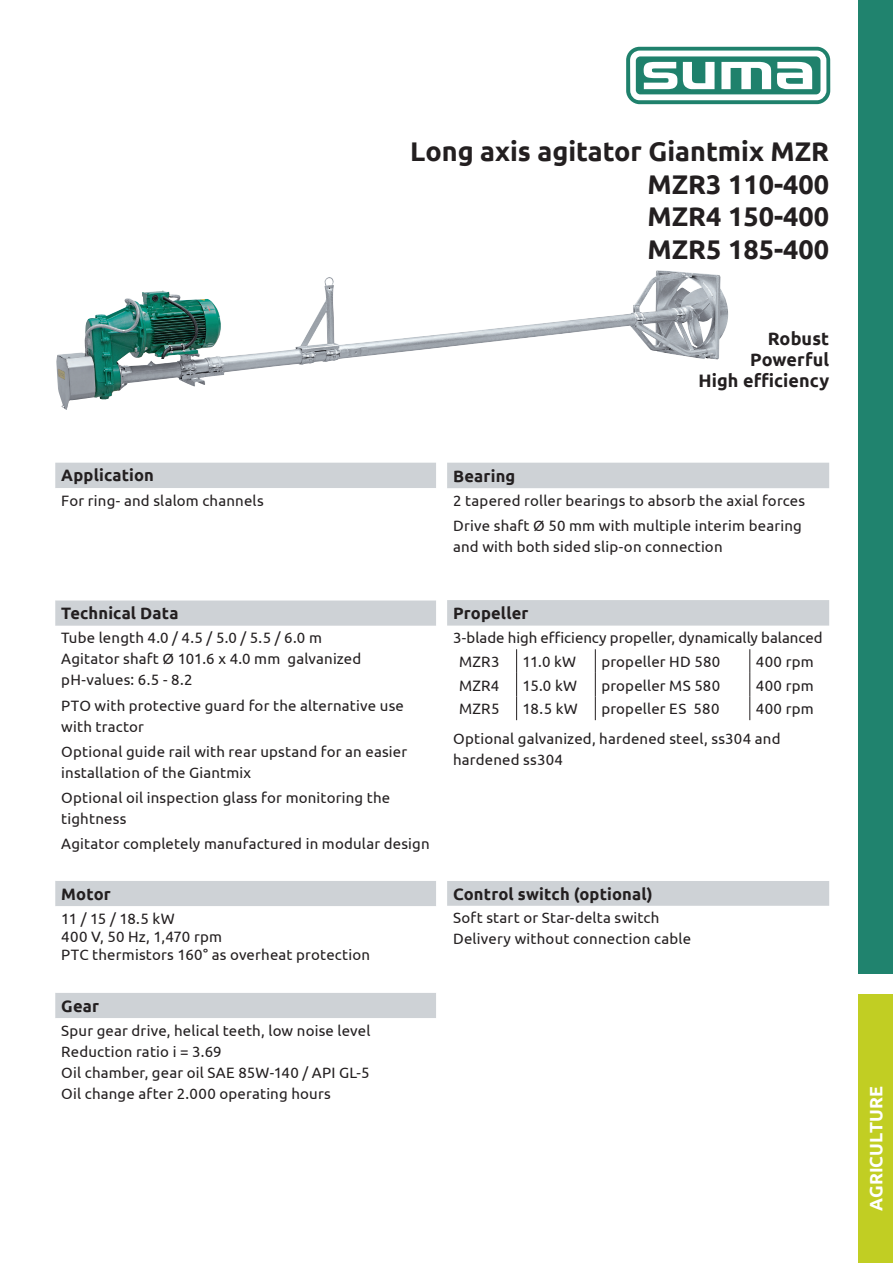
<style>
.page{position:relative;width:893px;height:1263px;background:#fff}
.page>*{position:absolute;margin:0;border:0;box-sizing:border-box;transform-origin:0 0}
.t1{font:700 27px/32.4px "Ubuntu";color:#231f20;text-align:justify}
.t2{font:700 18px/21px "Ubuntu";letter-spacing:.005em;color:#231f20;text-align:right}
.t3{font:700 18px "Ubuntu";color:#fff}
.t4{font:700 16.5px "Ubuntu";letter-spacing:.01em;color:#231f20}
.t5{font:15px/21px "Ubuntu";letter-spacing:.01em;color:#231f20}
</style>
<div class="page">
<div style="left:858px;top:994px;width:35px;height:269px;background:#c1ce23"></div>
<div style="left:858px;top:0;width:35px;height:973px;background:#20836e"></div>
<svg style="left:626px;top:47px;width:204px;height:57px;background:#308a77"></svg>
<div style="left:630px;top:51px;width:196px;height:49px;background:#fff;border-radius:10px"></div>
<div style="left:636px;top:56px;width:184px;height:38px;background:#1f816c;border-radius:4px"></div>
<svg style="left:721px;top:62px;width:50px;height:27px"></svg>
<svg style="left:643px;top:62px;width:71px;height:27px"></svg>
<svg style="left:777px;top:62px;width:35px;height:27px"></svg>
<div style="left:55px;top:463px;width:381px;height:25px;background:#ced2d6"></div>
<svg style="left:55px;top:600px;width:381px;height:418px"></svg>
<svg style="left:447px;top:463px;width:382px;height:443px"></svg>
<svg style="left:516px;top:649px;width:1px;height:71px"></svg>
<svg style="left:595px;top:649px;width:1px;height:71px"></svg>
<svg style="left:750px;top:649px;width:1px;height:71px"></svg>
<img style="left:56px;top:276px;width:600px;height:130px">
<h1 class="t1" style="left:647px;top:135px;width:183px;text-indent:-237px">Long axis agitator Giantmix MZR MZR3 110-400<br>MZR4 150-400<br>MZR5 185-400</h1>
<p class="t2" style="left:699px;top:327px;width:132px">Robust<br>Powerful<br>High efficiency</p>
<p class="t4" style="left:61px;top:466px;width:94px">Application</p>
<p class="t5" style="left:61px;top:489px;width:204px">For ring- and slalom channels</p>
<p class="t4" style="left:61px;top:603px;width:119px">Technical Data</p>
<p class="t5" style="left:61px;top:627px;width:302px">Tube length 4.0 / 4.5 / 5.0 / 5.5 / 6.0 m<br>Agitator shaft Ø 101.6 x 4.0 mm galvanized pH-values: 6.5 - 8.2</p>
<p class="t5" style="left:61px;top:694px;width:344px">PTO with protective guard for the alternative use with tractor</p>
<p class="t5" style="left:61px;top:741px;width:347px">Optional guide rail with rear upstand for an easier installation of the Giantmix</p>
<p class="t5" style="left:61px;top:787px;width:331px">Optional oil inspection glass for monitoring the tightness</p>
<p class="t5" style="left:61px;top:833px;width:370px">Agitator completely manufactured in modular design</p>
<p class="t4" style="left:61px;top:884px;width:51px">Motor</p>
<p class="t5" style="left:61px;top:909px;width:310px;line-height:18px">11 / 15 / 18.5 kW<br>400 V, 50 Hz, 1,470 rpm<br>PTC thermistors 160° as overheat protection</p>
<p class="t4" style="left:61px;top:996px;width:39px">Gear</p>
<p class="t5" style="left:61px;top:1019px;width:311px">Spur gear drive, helical teeth, low noise level Reduction ratio i = 3.69<br>Oil chamber, gear oil SAE 85W-140 / API GL-5<br>Oil change after 2.000 operating hours</p>
<p class="t4" style="left:453px;top:466px;width:64px">Bearing</p>
<p class="t5" style="left:453px;top:487px;width:354px;line-height:25.2px">2 tapered roller bearings to absorb the axial forces<br>Drive shaft Ø 50 mm with multiple interim bearing</p>
<p class="t5" style="left:453px;top:536px;width:271px">and with both sided slip-on connection</p>
<p class="t4" style="left:453px;top:603px;width:77px">Propeller</p>
<p class="t5" style="left:459px;top:626px;width:365px;line-height:23.7px;text-indent:-6px">3-blade high efficiency propeller, dynamically balanced<br>MZR3</p>
<p class="t5" style="left:523px;top:651px;width:55px">11.0 kW</p>
<p class="t5" style="left:601px;top:651px;width:121px">propeller HD 580</p>
<p class="t5" style="left:756px;top:651px;width:59px">400 rpm</p>
<p class="t5" style="left:459px;top:674px;width:42px">MZR4</p>
<p class="t5" style="left:523px;top:674px;width:56px">15.0 kW</p>
<p class="t5" style="left:601px;top:674px;width:120px">propeller MS 580</p>
<p class="t5" style="left:756px;top:674px;width:59px">400 rpm</p>
<p class="t5" style="left:459px;top:698px;width:42px">MZR5</p>
<p class="t5" style="left:523px;top:698px;width:57px">18.5 kW</p>
<p class="t5" style="left:601px;top:698px;width:120px">propeller ES 580</p>
<p class="t5" style="left:453px;top:694px;width:362px;line-height:29.5px;text-indent:303px">400 rpm<br>Optional galvanized, hardened steel, ss304 and</p>
<p class="t5" style="left:453px;top:748px;width:111px">hardened ss304</p>
<p class="t4" style="left:453px;top:884px;width:201px">Control switch (optional)</p>
<p class="t5" style="left:453px;top:907px;width:239px">Soft start or Star-delta switch<br>Delivery without connection cable</p>
<p class="t3" style="left:865px;top:1211px;width:126px;rotate:-90deg">AGRICULTURE</p>
</div>
